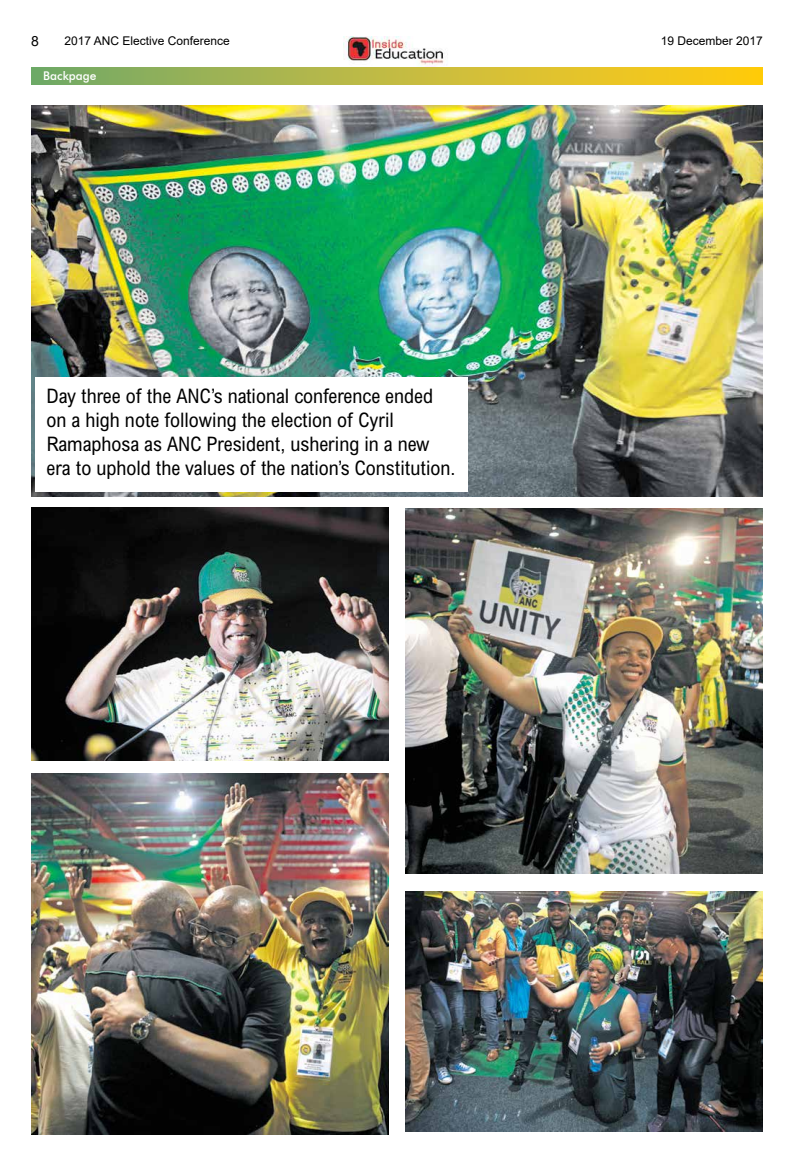
<style>
.page{position:relative;width:794px;height:1163px;background:#fff}
.page>*{position:absolute;margin:0;border:0;box-sizing:border-box;transform-origin:0 0}
.t1{font:condensed 20px/24px "Arial MT Std";color:#000}
.t2{font:14px "Arial";color:#000}
.t3{font:12px "Arial";color:#000}
.t4{font:500 12px "Futura BT";color:#fff}
</style>
<div class="page">
<img style="left:344px;top:37px;width:104px;height:30px">
<div style="left:31px;top:68px;width:732px;height:17px;background:linear-gradient(to right,#75a96c,#ffcc12)"></div>
<img style="left:405px;top:891px;width:358px;height:240px">
<img style="left:31px;top:105px;width:732px;height:392px">
<img style="left:31px;top:507px;width:357px;height:252px">
<img style="left:405px;top:508px;width:358px;height:365px">
<img style="left:31px;top:773px;width:357px;height:361px">
<div style="left:35px;top:377px;width:432px;height:114px;background:#fff"></div>
<p class="t2" style="left:31px;top:31px;width:9px">8</p>
<p class="t3" style="left:64px;top:32px;width:167px">2017 ANC Elective Conference</p>
<p class="t3" style="left:660px;top:32px;width:104px">19 December 2017</p>
<p class="t4" style="left:43px;top:69px;width:55px">Backpage</p>
<p class="t1" style="left:47px;top:383px;width:410px">Day three of the ANC’s national conference ended on a high note following the election of Cyril Ramaphosa as ANC President, ushering in a new era to uphold the values of the nation’s Constitution.</p>
</div>
